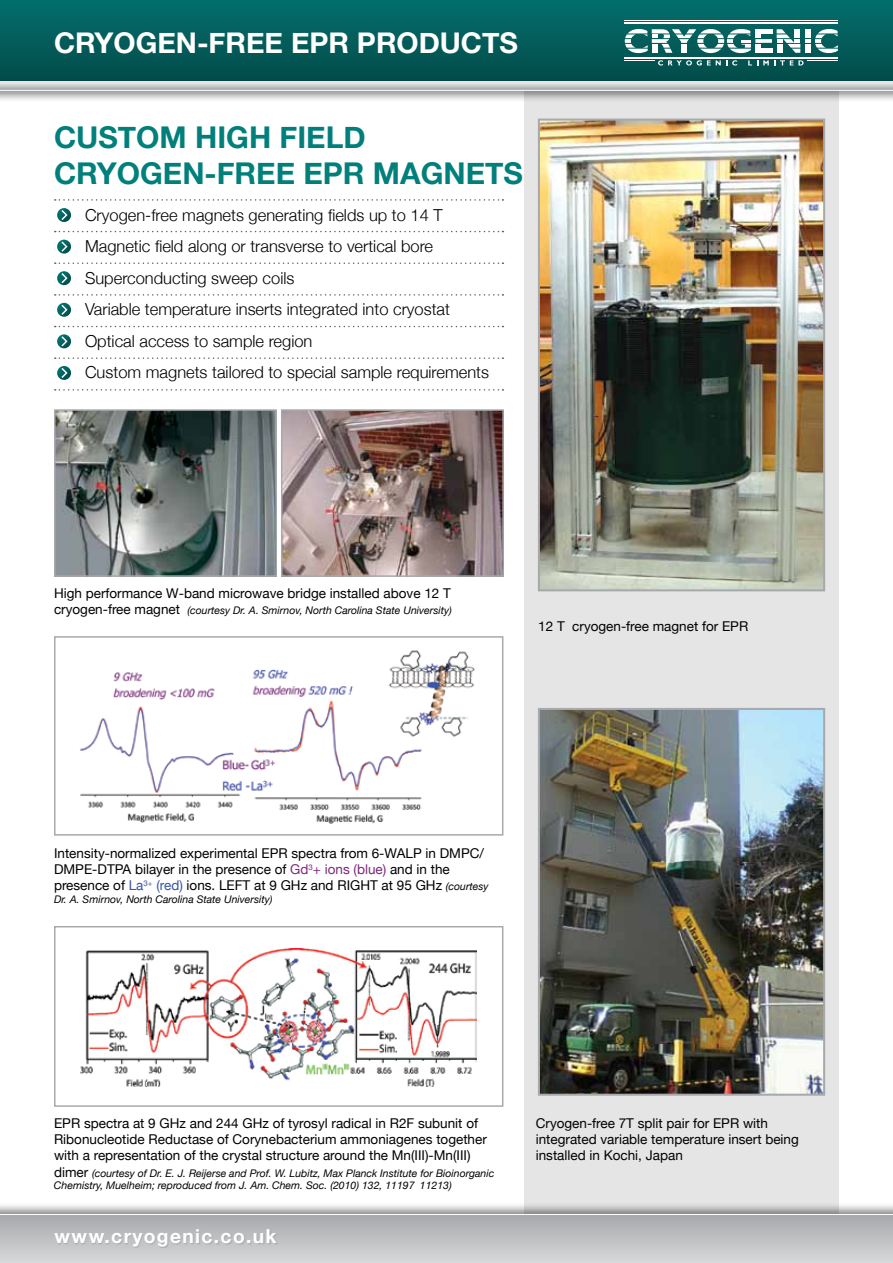
<style>
.page{position:relative;width:893px;height:1263px;background:#fff}
.page>*{position:absolute;margin:0;border:0;box-sizing:border-box;transform-origin:0 0}
.t1{font:700 30px/36px "Helvetica Neue";color:#007f7b}
.t2{font:700 28.5px "Helvetica Neue";color:#fff}
.t3{font:700 19.2px "Helvetica Neue";letter-spacing:.07em;color:#fff}
.t4{font:300 16.5px/31.5px "Helvetica Neue";color:#000}
.t5{font:13.5px/16.2px "Helvetica Neue";color:#000}
.t6{font:italic 10.5px/12.6px "Helvetica Neue";color:#000}
.s1{font-style:normal;font-size:13.5px}
.s2{color:#7c277c}
.s3{color:#3a53a4}
.s4{font-style:italic;font-size:10.5px}
</style>
<div class="page">
<div style="left:524px;top:65px;width:315px;height:1157px;background:#e5e5e6"></div>
<div style="left:0;top:0;width:893px;height:81px;background:linear-gradient(to bottom,#07716f,#034c4a)"></div>
<div style="left:0;top:77px;width:893px;height:26px;background:#000;opacity:.49"></div>
<svg style="left:0;top:81px;width:893px;height:9px"></svg>
<hr style="left:0;top:90px;width:893px;height:1px;background:#fff">
<div style="left:0;top:1202px;width:893px;height:61px;background:#000;opacity:.49"></div>
<div style="left:0;top:1215px;width:893px;height:48px;background:linear-gradient(to bottom,#a6a8ab,#d7d8d9)"></div>
<hr style="left:0;top:1214px;width:893px;height:1px;background:#fff">
<img style="left:541px;top:711px;width:281px;height:382px">
<div style="left:538px;top:708px;width:287px;height:388px;border:2px solid #a7a9ac"></div>
<img style="left:541px;top:122px;width:281px;height:466px">
<div style="left:538px;top:119px;width:287px;height:472px;border:2px solid #a7a9ac"></div>
<div style="left:56px;top:1230px;width:222px;height:18px;background:#a7a9ac;opacity:.75"></div>
<svg style="left:55px;top:389px;width:448px;height:2px"></svg>
<img style="left:57px;top:412px;width:217px;height:162px">
<div style="left:54px;top:409px;width:223px;height:168px;border:2px solid #a7a9ac"></div>
<img style="left:284px;top:412px;width:217px;height:162px">
<div style="left:281px;top:409px;width:223px;height:168px;border:2px solid #a7a9ac"></div>
<img style="left:80px;top:650px;width:395px;height:174px">
<div style="left:54px;top:636px;width:449px;height:200px;border:2px solid #a7a9ac"></div>
<img style="left:81px;top:948px;width:396px;height:138px">
<div style="left:54px;top:926px;width:449px;height:181px;border:2px solid #a7a9ac"></div>
<svg style="left:658px;top:60px;width:79px;height:6px"></svg>
<svg style="left:748px;top:60px;width:55px;height:5px"></svg>
<svg style="left:625px;top:29px;width:213px;height:24px"></svg>
<hr style="left:625px;top:23px;width:213px;height:1px;background:#fff">
<hr style="left:625px;top:57px;width:213px;height:2px;background:#fff">
<hr style="left:625px;top:61px;width:30px;height:1px;background:#fff">
<hr style="left:807px;top:61px;width:31px;height:1px;background:#fff">
<hr style="left:625px;top:20px;width:213px;height:1px;background:#fff">
<svg style="left:57px;top:208px;width:14px;height:14px"></svg>
<svg style="left:61px;top:210px;width:7px;height:10px"></svg>
<svg style="left:57px;top:240px;width:14px;height:14px"></svg>
<svg style="left:61px;top:242px;width:7px;height:10px"></svg>
<svg style="left:57px;top:271px;width:14px;height:14px"></svg>
<svg style="left:61px;top:273px;width:7px;height:10px"></svg>
<svg style="left:57px;top:303px;width:14px;height:14px"></svg>
<svg style="left:61px;top:305px;width:7px;height:10px"></svg>
<svg style="left:57px;top:334px;width:14px;height:14px"></svg>
<svg style="left:61px;top:336px;width:7px;height:10px"></svg>
<svg style="left:57px;top:366px;width:14px;height:14px"></svg>
<svg style="left:61px;top:368px;width:7px;height:10px"></svg>
<svg style="left:55px;top:199px;width:448px;height:2px"></svg>
<svg style="left:55px;top:357px;width:448px;height:2px"></svg>
<svg style="left:55px;top:326px;width:448px;height:1px"></svg>
<svg style="left:55px;top:294px;width:448px;height:2px"></svg>
<svg style="left:55px;top:262px;width:448px;height:2px"></svg>
<svg style="left:55px;top:231px;width:448px;height:1px"></svg>
<h2 class="t2" style="left:54px;top:26px;width:465px">CRYOGEN-FREE EPR PRODUCTS</h2>
<h1 class="t1" style="left:54px;top:118px;width:470px">CUSTOM HIGH FIELD<br>CRYOGEN-FREE EPR MAGNETS</h1>
<p class="t4" style="left:85px;top:199px;width:406px">Cryogen-free magnets generating fields up to 14 T Magnetic field along or transverse to vertical bore Superconducting sweep coils<br>Variable temperature inserts integrated into cryostat Optical access to sample region<br>Custom magnets tailored to special sample requirements</p>
<p class="t5" style="left:54px;top:584px;width:398px">High performance W-band microwave bridge installed above 12 T</p>
<p class="t6" style="left:54px;top:603px;width:399px"><span class="s1">cryogen-free magnet</span> (courtesy Dr. A. Smirnov, North Carolina State University)</p>
<p class="t5" style="left:538px;top:618px;width:212px">12 T cryogen-free magnet for EPR</p>
<p class="t5" style="left:54px;top:845px;width:436px">Intensity-normalized experimental EPR spectra from 6-WALP in DMPC/<br>DMPE-DTPA bilayer in the presence of <span class="s2">Gd</span><sup>3</sup><span class="s2">+ ions (blue)</span> and in the presence of <span class="s3">La</span><sup>3+</sup> <span class="s3">(red)</span> ions. LEFT at 9 GHz and RIGHT at 95 GHz <span class="s4">(courtesy</span></p>
<p class="t6" style="left:54px;top:893px;width:220px">Dr. A. Smirnov, North Carolina State University)</p>
<p class="t5" style="left:54px;top:1115px;width:434px">EPR spectra at 9 GHz and 244 GHz of tyrosyl radical in R2F subunit of<br>Ribonucleotide Reductase of Corynebacterium ammoniagenes together with a representation of the crystal structure around the Mn(III)-Mn(III)</p>
<p class="t6" style="left:54px;top:1166px;width:442px"><span class="s1">dimer</span> (courtesy of Dr. E. J. Reijerse and Prof. W. Lubitz, Max Planck Institute for Bioinorganic<br>Chemistry, Muelheim; reproduced from J. Am. Chem. Soc. (2010) 132, 11197–11213)</p>
<h3 class="t3" style="left:55px;top:1224px;width:223px">www.cryogenic.co.uk</h3>
<p class="t5" style="left:536px;top:1115px;width:265px">Cryogen-free 7T split pair for EPR with integrated variable temperature insert being installed in Kochi, Japan</p>
</div>
